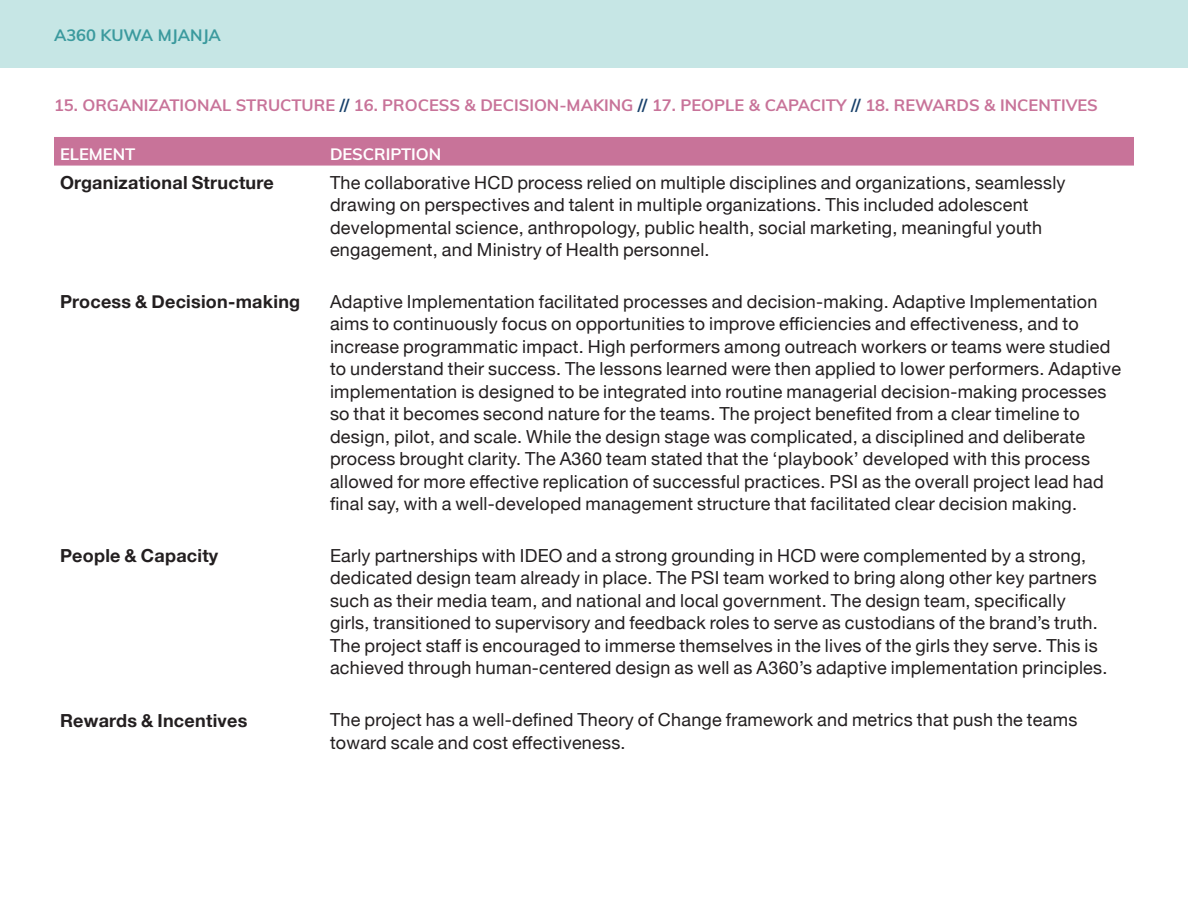
<style>
.page{position:relative;width:1188px;height:918px;background:#fff}
.page>*{position:absolute;margin:0;border:0;box-sizing:border-box;transform-origin:0 0}
.body{font:18px/22.5px "Helvetica Neue";letter-spacing:.015em;color:#231f20}
.body-2{font:700 18px "Helvetica Neue";letter-spacing:.015em;color:#231f20}
.best_practice_header{font:700 16.5px "Muli";color:#c87399}
.best_practice_header-2{font:700 16.5px "Muli";color:#fff}
.t1{font:700 16.5px "Muli";color:#3b9a9e}
.s1{color:#19416b}
</style>
<div class="page">
<div style="left:0;top:0;width:1188px;height:68px;background:#c6e6e5"></div>
<div style="left:54px;top:137px;width:1080px;height:29px;background:#c87399"></div>
<p class="t1" style="left:54px;top:23px;width:169px">A360 KUWA MJANJA</p>
<p class="best_practice_header" style="left:54px;top:93px;width:1045px">15. ORGANIZATIONAL STRUCTURE <span class="s1">//</span> 16. PROCESS &amp; DECISION-MAKING <span class="s1">//</span> 17. PEOPLE &amp; CAPACITY <span class="s1">//</span> 18. REWARDS &amp; INCENTIVES</p>
<p class="best_practice_header-2" style="left:60px;top:142px;width:77px">ELEMENT</p>
<p class="best_practice_header-2" style="left:330px;top:142px;width:113px">DESCRIPTION</p>
<p class="body-2" style="left:60px;top:169px;width:215px">Organizational Structure</p>
<p class="body" style="left:330px;top:172px;width:737px">The collaborative HCD process relied on multiple disciplines and organizations, seamlessly drawing on perspectives and talent in multiple organizations. This included adolescent developmental science, anthropology, public health, social marketing, meaningful youth engagement, and Ministry of Health personnel.</p>
<p class="body-2" style="left:60px;top:288px;width:242px">Process &amp; Decision-making</p>
<p class="body" style="left:330px;top:291px;width:793px">Adaptive Implementation facilitated processes and decision-making. Adaptive Implementation aims to continuously focus on opportunities to improve efficiencies and effectiveness, and to increase programmatic impact. High performers among outreach workers or teams were studied to understand their success. The lessons learned were then applied to lower performers. Adaptive implementation is designed to be integrated into routine managerial decision-making processes so that it becomes second nature for the teams. The project benefited from a clear timeline to design, pilot, and scale. While the design stage was complicated, a disciplined and deliberate process brought clarity. The A360 team stated that the ‘playbook’ developed with this process allowed for more effective replication of successful practices. PSI as the overall project lead had final say, with a well-developed management structure that facilitated clear decision making.</p>
<p class="body-2" style="left:60px;top:542px;width:160px">People &amp; Capacity</p>
<p class="body" style="left:330px;top:545px;width:779px">Early partnerships with IDEO and a strong grounding in HCD were complemented by a strong, dedicated design team already in place. The PSI team worked to bring along other key partners such as their media team, and national and local government. The design team, specifically girls, transitioned to supervisory and feedback roles to serve as custodians of the brand’s truth.<br>The project staff is encouraged to immerse themselves in the lives of the girls they serve. This is achieved through human-centered design as well as A360’s adaptive implementation principles.</p>
<p class="body-2" style="left:60px;top:706px;width:189px">Rewards &amp; Incentives</p>
<p class="body" style="left:330px;top:709px;width:749px">The project has a well-defined Theory of Change framework and metrics that push the teams toward scale and cost effectiveness.</p>
</div>
